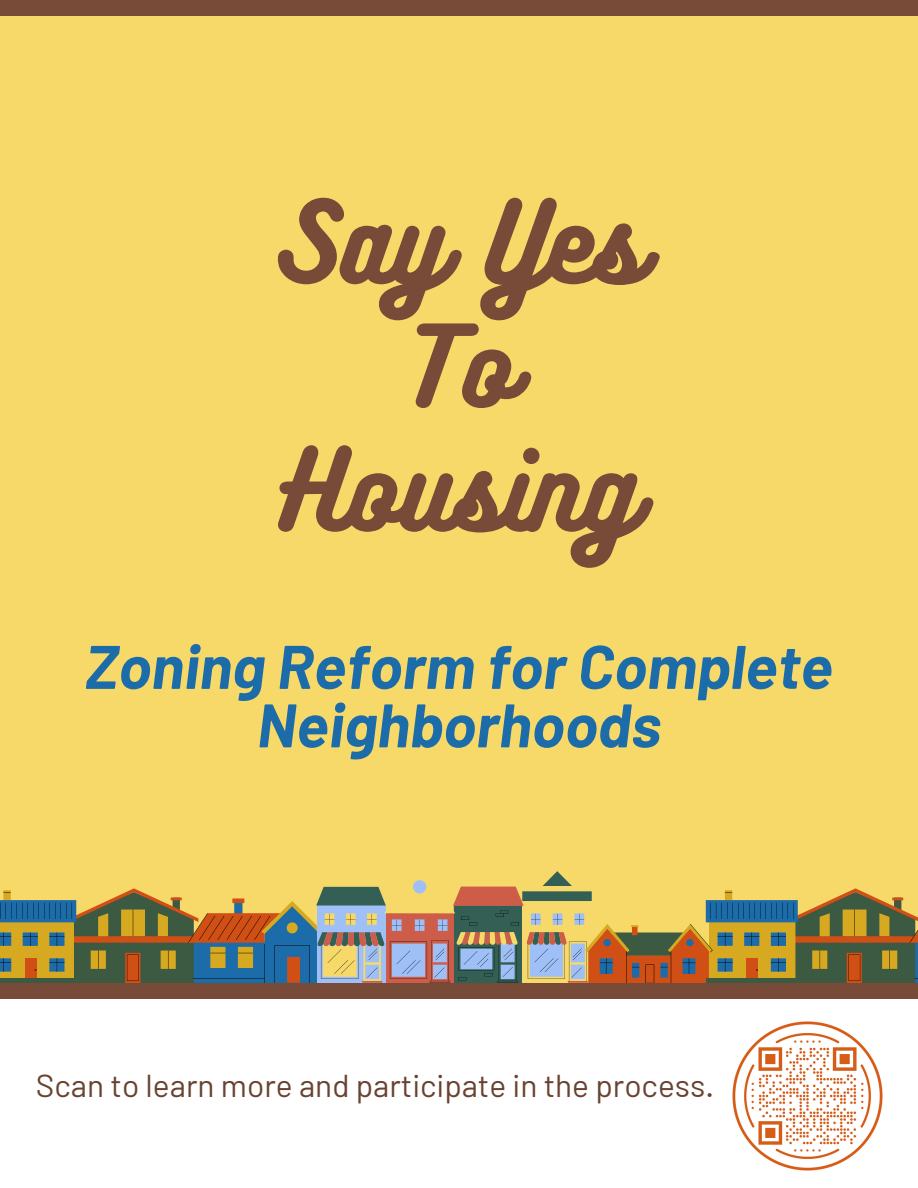
<style>
.page{position:relative;width:918px;height:1188px;background:#f7d96a}
.page>*{position:absolute;margin:0;border:0;box-sizing:border-box;transform-origin:0 0}
.t1{font:99.75px/123.8px "Bukhari Script";color:#784b38;text-align:center}
.t2{font:italic 700 61.35px/58.5px "Barlow";color:#1d6caa;text-align:center}
.t3{font:31.65px "Barlow";color:#694231}
</style>
<div class="page">
<div style="left:0;top:960px;width:918px;height:228px;background:#fff"></div>
<div style="left:0;top:983px;width:918px;height:16px;background:#784b38"></div>
<img style="left:733px;top:1021px;width:149px;height:150px">
<svg style="left:0;top:871px;width:918px;height:112px"></svg>
<hr style="left:706px;top:979px;width:91px;height:4px;background:#3c5942">
<div style="left:0;top:0;width:918px;height:16px;background:#784b38"></div>
<p class="t1" style="left:274px;top:176px;width:372px">Say Yes<br>To<br>Housing</p>
<h2 class="t2" style="left:85px;top:635px;width:749px">Zoning Reform for Complete<br>Neighborhoods</h2>
<p class="t3" style="left:36px;top:1066px;width:680px">Scan to learn more and participate in the process.</p>
</div>
